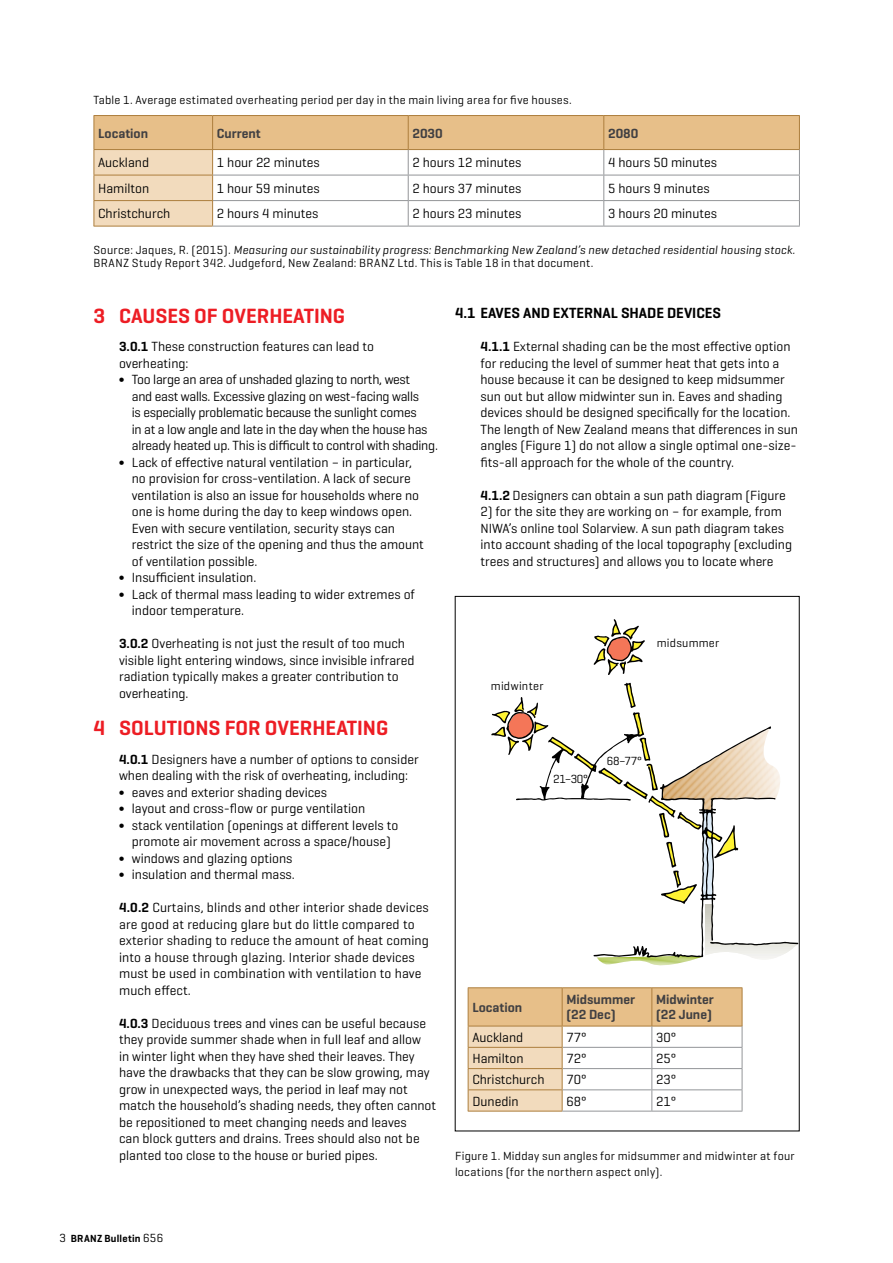
<style>
.page{position:relative;width:893px;height:1263px;background:#fff}
.page>*{position:absolute;margin:0;border:0;box-sizing:border-box;transform-origin:0 0}
.t1{font:600 21px "Geogrotesque";color:#ed1d24}
.t2{font:600 15px "Geogrotesque";color:#000}
.t3{font:13.5px/16.5px "Geogrotesque";color:#000}
.t4{font:13.5px "Geogrotesque";letter-spacing:-.02em;color:#000}
.t5{font:600 13.5px/15px "Geogrotesque";color:#414042}
.t6{font:12px/16.5px "Geogrotesque";letter-spacing:.02em;color:#000}
.t7{font:600 10.5px "Geogrotesque";letter-spacing:.03em;color:#000}
.s1{font-style:italic}
.s2{font-weight:600}
.s3{font-weight:400;font-size:12px}
</style>
<div class="page">
<hr style="left:94px;top:226px;width:119px;height:1px;background:#ad7e3d">
<hr style="left:213px;top:115px;width:195px;height:1px;background:#ad7e3d">
<hr style="left:408px;top:115px;width:196px;height:1px;background:#ad7e3d">
<hr style="left:604px;top:115px;width:196px;height:1px;background:#ad7e3d">
<hr style="left:213px;top:226px;width:195px;height:1px;background:#939598">
<hr style="left:408px;top:226px;width:196px;height:1px;background:#939598">
<hr style="left:604px;top:226px;width:196px;height:1px;background:#939598">
<svg style="left:94px;top:116px;width:706px;height:110px"></svg>
<hr style="left:94px;top:200px;width:119px;height:1px;background:#ad7e3d">
<hr style="left:94px;top:115px;width:119px;height:1px;background:#ad7e3d">
<hr style="left:94px;top:116px;width:1px;height:33px;background:#ad7e3d">
<hr style="left:212px;top:116px;width:1px;height:33px;background:#ad7e3d">
<hr style="left:94px;top:149px;width:119px;height:1px;background:#ad7e3d">
<hr style="left:468px;top:1111px;width:94px;height:1px;background:#ad7e3d">
<hr style="left:562px;top:987px;width:90px;height:1px;background:#ad7e3d">
<hr style="left:652px;top:987px;width:90px;height:1px;background:#ad7e3d">
<hr style="left:562px;top:1111px;width:90px;height:1px;background:#939598">
<hr style="left:652px;top:1111px;width:90px;height:1px;background:#939598">
<svg style="left:468px;top:988px;width:275px;height:123px"></svg>
<hr style="left:468px;top:1068px;width:94px;height:1px;background:#ad7e3d">
<hr style="left:468px;top:987px;width:94px;height:1px;background:#ad7e3d">
<hr style="left:468px;top:988px;width:1px;height:38px;background:#ad7e3d">
<hr style="left:562px;top:988px;width:1px;height:38px;background:#ad7e3d">
<hr style="left:468px;top:1026px;width:94px;height:1px;background:#ad7e3d">
<svg style="left:491px;top:682px;width:306px;height:284px"></svg>
<svg style="left:593px;top:619px;width:52px;height:56px"></svg>
<p class="t6" style="left:94px;top:91px;width:480px">Table 1. Average estimated overheating period per day in the main living area for five houses.</p>
<p class="t5" style="left:98px;top:125px;width:51px">Location</p>
<p class="t5" style="left:217px;top:125px;width:45px">Current</p>
<p class="t5" style="left:412px;top:125px;width:32px">2030</p>
<p class="t5" style="left:608px;top:125px;width:32px">2080</p>
<p class="t3" style="left:98px;top:154px;width:52px">Auckland</p>
<p class="t3" style="left:217px;top:154px;width:104px">1 hour 22 minutes</p>
<p class="t3" style="left:412px;top:154px;width:110px">2 hours 12 minutes</p>
<p class="t3" style="left:608px;top:154px;width:110px">4 hours 50 minutes</p>
<p class="t3" style="left:98px;top:180px;width:53px">Hamilton</p>
<p class="t3" style="left:217px;top:180px;width:104px">1 hour 59 minutes</p>
<p class="t3" style="left:412px;top:180px;width:110px">2 hours 37 minutes</p>
<p class="t3" style="left:608px;top:180px;width:103px">5 hours 9 minutes</p>
<p class="t3" style="left:98px;top:205px;width:74px">Christchurch</p>
<p class="t3" style="left:217px;top:205px;width:103px">2 hours 4 minutes</p>
<p class="t3" style="left:412px;top:205px;width:110px">2 hours 23 minutes</p>
<p class="t3" style="left:608px;top:205px;width:110px">3 hours 20 minutes</p>
<p class="t6" style="left:94px;top:242px;width:703px;line-height:13.5px">Source: Jaques, R. (2015). <span class="s1">Measuring our sustainability progress: Benchmarking New Zealand’s new detached residential housing stock.<br></span>BRANZ Study Report 342. Judgeford, New Zealand: BRANZ Ltd. This is Table 18 in that document.</p>
<h1 class="t1" style="left:94px;top:302px;width:253px">3 CAUSES OF OVERHEATING</h1>
<p class="t3" style="left:119px;top:338px;width:256px"><span class="s2">3.0.1</span> These construction features can lead to</p>
<p class="t3" style="left:119px;top:354px;width:71px">overheating:</p>
<p class="t4" style="left:119px;top:371px;width:293px">∫ Too large an area of unshaded glazing to north, west</p>
<p class="t4" style="left:132px;top:387px;width:289px">and east walls. Excessive glazing on west-facing walls</p>
<p class="t4" style="left:132px;top:404px;width:286px">is especially problematic because the sunlight comes</p>
<p class="t4" style="left:132px;top:420px;width:297px">in at a low angle and late in the day when the house has</p>
<p class="t4" style="left:132px;top:437px;width:308px">already heated up. This is difficult to control with shading.</p>
<p class="t3" style="left:119px;top:453px;width:294px">∫ Lack of effective natural ventilation – in particular,</p>
<p class="t3" style="left:132px;top:470px;width:280px">no provision for cross-ventilation. A lack of secure</p>
<p class="t3" style="left:132px;top:486px;width:289px">ventilation is also an issue for households where no</p>
<p class="t3" style="left:132px;top:503px;width:282px">one is home during the day to keep windows open.</p>
<p class="t3" style="left:132px;top:519px;width:265px">Even with secure ventilation, security stays can</p>
<p class="t3" style="left:132px;top:536px;width:294px">restrict the size of the opening and thus the amount</p>
<p class="t3" style="left:132px;top:552px;width:127px">of ventilation possible.</p>
<p class="t3" style="left:119px;top:569px;width:139px">∫ Insufficient insulation.</p>
<p class="t3" style="left:119px;top:585px;width:297px">∫ Lack of thermal mass leading to wider extremes of</p>
<p class="t3" style="left:132px;top:602px;width:114px">indoor temperature.</p>
<p class="t3" style="left:119px;top:635px;width:297px"><span class="s2">3.0.2</span> Overheating is not just the result of too much visible light entering windows, since invisible infrared radiation typically makes a greater contribution to overheating.</p>
<h1 class="t1" style="left:94px;top:715px;width:296px">4 SOLUTIONS FOR OVERHEATING</h1>
<p class="t3" style="left:119px;top:750px;width:301px"><span class="s2">4.0.1</span> Designers have a number of options to consider</p>
<p class="t3" style="left:119px;top:767px;width:291px">when dealing with the risk of overheating, including:</p>
<p class="t3" style="left:119px;top:783px;width:210px">∫ eaves and exterior shading devices</p>
<p class="t3" style="left:119px;top:800px;width:248px">∫ layout and cross-flow or purge ventilation</p>
<p class="t3" style="left:119px;top:816px;width:281px">∫ stack ventilation (openings at different levels to</p>
<p class="t3" style="left:132px;top:833px;width:261px">promote air movement across a space/house)</p>
<p class="t3" style="left:119px;top:849px;width:175px">∫ windows and glazing options</p>
<p class="t3" style="left:119px;top:866px;width:177px">∫ insulation and thermal mass.</p>
<p class="t3" style="left:119px;top:899px;width:311px"><span class="s2">4.0.2</span> Curtains, blinds and other interior shade devices are good at reducing glare but do little compared to exterior shading to reduce the amount of heat coming into a house through glazing. Interior shade devices must be used in combination with ventilation to have much effect.</p>
<p class="t3" style="left:119px;top:1014px;width:319px"><span class="s2">4.0.3</span> Deciduous trees and vines can be useful because they provide summer shade when in full leaf and allow<br>in winter light when they have shed their leaves. They have the drawbacks that they can be slow growing, may grow in unexpected ways, the period in leaf may not match the household’s shading needs, they often cannot be repositioned to meet changing needs and leaves<br>can block gutters and drains. Trees should also not be planted too close to the house or buried pipes.</p>
<p class="t2" style="left:455px;top:304px;width:268px">4.1 EAVES AND EXTERNAL SHADE DEVICES</p>
<p class="t3" style="left:480px;top:338px;width:319px"><span class="s2">4.1.1</span> External shading can be the most effective option for reducing the level of summer heat that gets into a house because it can be designed to keep midsummer sun out but allow midwinter sun in. Eaves and shading devices should be designed specifically for the location.<br>The length of New Zealand means that differences in sun angles (Figure 1) do not allow a single optimal one-size&shy;fits-all approach for the whole of the country.</p>
<p class="t3" style="left:480px;top:486px;width:307px"><span class="s2">4.1.2</span> Designers can obtain a sun path diagram (Figure</p>
<p class="t3" style="left:480px;top:503px;width:313px">2) for the site they are working on – for example, from NIWA’s online tool Solarview. A sun path diagram takes into account shading of the local topography (excluding trees and structures) and allows you to locate where</p>
<p class="t6" style="left:491px;top:677px;width:54px">midwinter</p>
<p class="t6" style="left:657px;top:635px;width:64px">midsummer</p>
<p class="t6" style="left:553px;top:771px;width:36px">21–30°</p>
<p class="t6" style="left:607px;top:752px;width:36px">68–77°</p>
<p class="t5" style="left:472px;top:1000px;width:51px">Location</p>
<p class="t5" style="left:566px;top:992px;width:70px">Midsummer (22 Dec)</p>
<p class="t5" style="left:656px;top:992px;width:59px">Midwinter (22 June)</p>
<p class="t3" style="left:472px;top:1028px;width:52px">Auckland</p>
<p class="t3" style="left:566px;top:1028px;width:22px">77°</p>
<p class="t3" style="left:656px;top:1028px;width:22px">30°</p>
<p class="t3" style="left:472px;top:1050px;width:53px">Hamilton</p>
<p class="t3" style="left:566px;top:1050px;width:22px">72°</p>
<p class="t3" style="left:656px;top:1050px;width:22px">25°</p>
<p class="t3" style="left:472px;top:1071px;width:74px">Christchurch</p>
<p class="t3" style="left:566px;top:1071px;width:22px">70°</p>
<p class="t3" style="left:656px;top:1071px;width:22px">23°</p>
<p class="t3" style="left:472px;top:1092px;width:48px">Dunedin</p>
<p class="t3" style="left:566px;top:1092px;width:22px">68°</p>
<p class="t3" style="left:656px;top:1092px;width:22px">21°</p>
<p class="t6" style="left:455px;top:1147px;width:341px">Figure 1. Midday sun angles for midsummer and midwinter at four locations (for the northern aspect only).</p>
<p class="t7" style="left:60px;top:1232px;width:105px"><span class="s3">3</span> BRANZ Bulletin <span class="s3">656</span></p>
</div>
